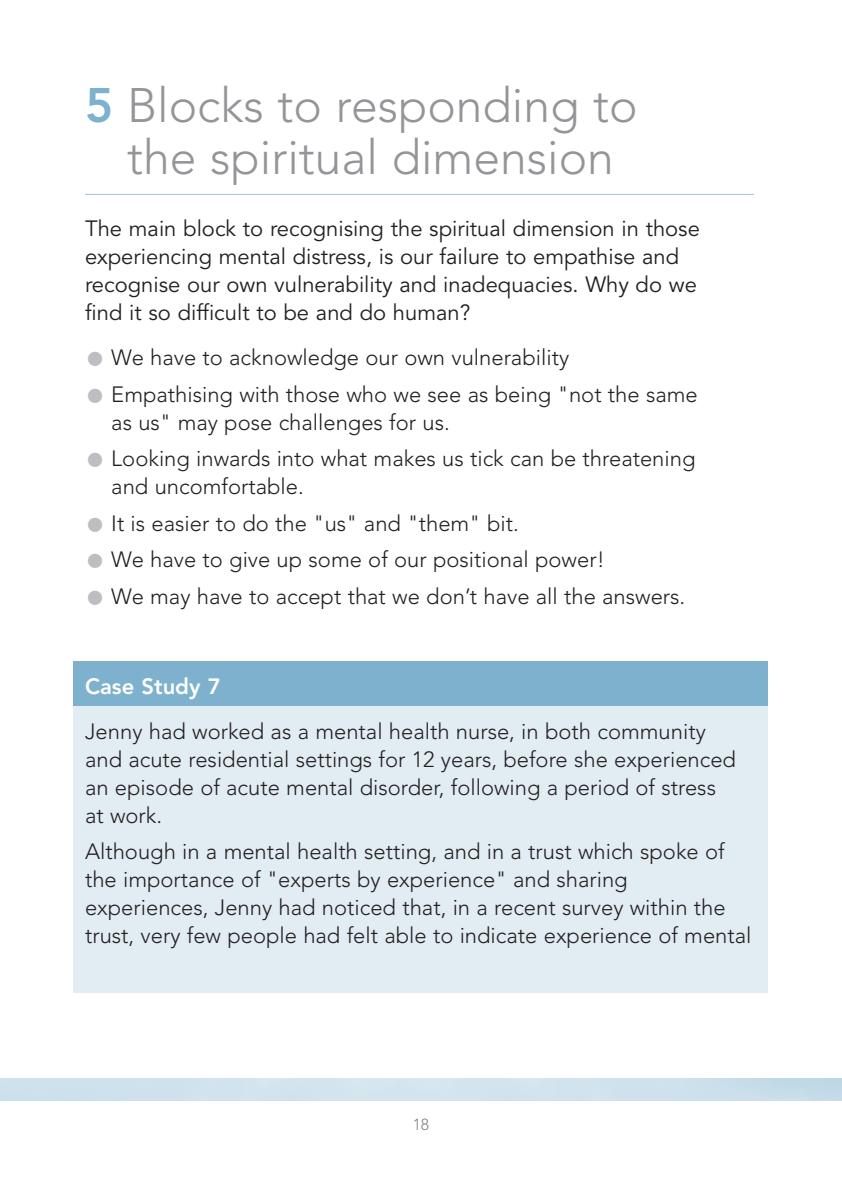
<style>
.page{position:relative;width:842px;height:1191px;background:#fff}
.page>*{position:absolute;margin:0;border:0;box-sizing:border-box;transform-origin:0 0}
.t1{font:300 48px/52px "Avenir";color:#939598;text-align:center}
.t2{font:300 22px/28px "Avenir";color:#231f20}
.t3{font:22px/28px "Avenir";color:#231f20}
.t4{font:800 22px "Avenir";color:#fff}
.t5{font:300 16px "Avenir";color:#808285}
.s1{font-weight:800;color:#7db1cd}
.s2{font-size:40px;color:#bdbec1}
</style>
<div class="page">
<div style="left:74px;top:706px;width:694px;height:287px;background:#e2ecf3"></div>
<div style="left:74px;top:661px;width:694px;height:45px;background:#7db1cd"></div>
<hr style="left:85px;top:194px;width:669px;height:1px;background:#9fc4da">
<h1 class="t1" style="left:85px;top:83px;width:554px"><span class="s1">5</span> Blocks to responding to the spiritual dimension</h1>
<p class="t3" style="left:85px;top:217px;width:616px">The main block to recognising the spiritual dimension in those experiencing mental distress, is our failure to empathise and recognise our own vulnerability and inadequacies. Why do we find it so difficult to be and do human?</p>
<p class="t2" style="left:85px;top:345px;width:486px"><span class="s2">•</span> We have to acknowledge our own vulnerability</p>
<p class="t2" style="left:111px;top:382px;width:588px;text-indent:-26px"><span class="s2">•</span> Empathising with those who we see as being "not the same as us" may pose challenges for us.</p>
<p class="t2" style="left:111px;top:446px;width:586px;text-indent:-26px"><span class="s2">•</span> Looking inwards into what makes us tick can be threatening and uncomfortable.</p>
<p class="t2" style="left:85px;top:511px;width:435px"><span class="s2">•</span> It is easier to do the "us" and "them" bit.</p>
<p class="t2" style="left:85px;top:547px;width:521px"><span class="s2">•</span> We have to give up some of our positional power!</p>
<p class="t2" style="left:85px;top:584px;width:602px"><span class="s2">•</span> We may have to accept that we don’t have all the answers.</p>
<p class="t4" style="left:85px;top:677px;width:137px">Case Study 7</p>
<p class="t2" style="left:85px;top:719px;width:652px">Jenny had worked as a mental health nurse, in both community and acute residential settings for 12 years, before she experienced an episode of acute mental disorder, following a period of stress at work.</p>
<p class="t2" style="left:85px;top:839px;width:668px">Although in a mental health setting, and in a trust which spoke of the importance of "experts by experience" and sharing experiences, Jenny had noticed that, in a recent survey within the trust, very few people had felt able to indicate experience of mental</p>
<p class="t5" style="left:413px;top:1117px;width:18px">18</p>
</div>
